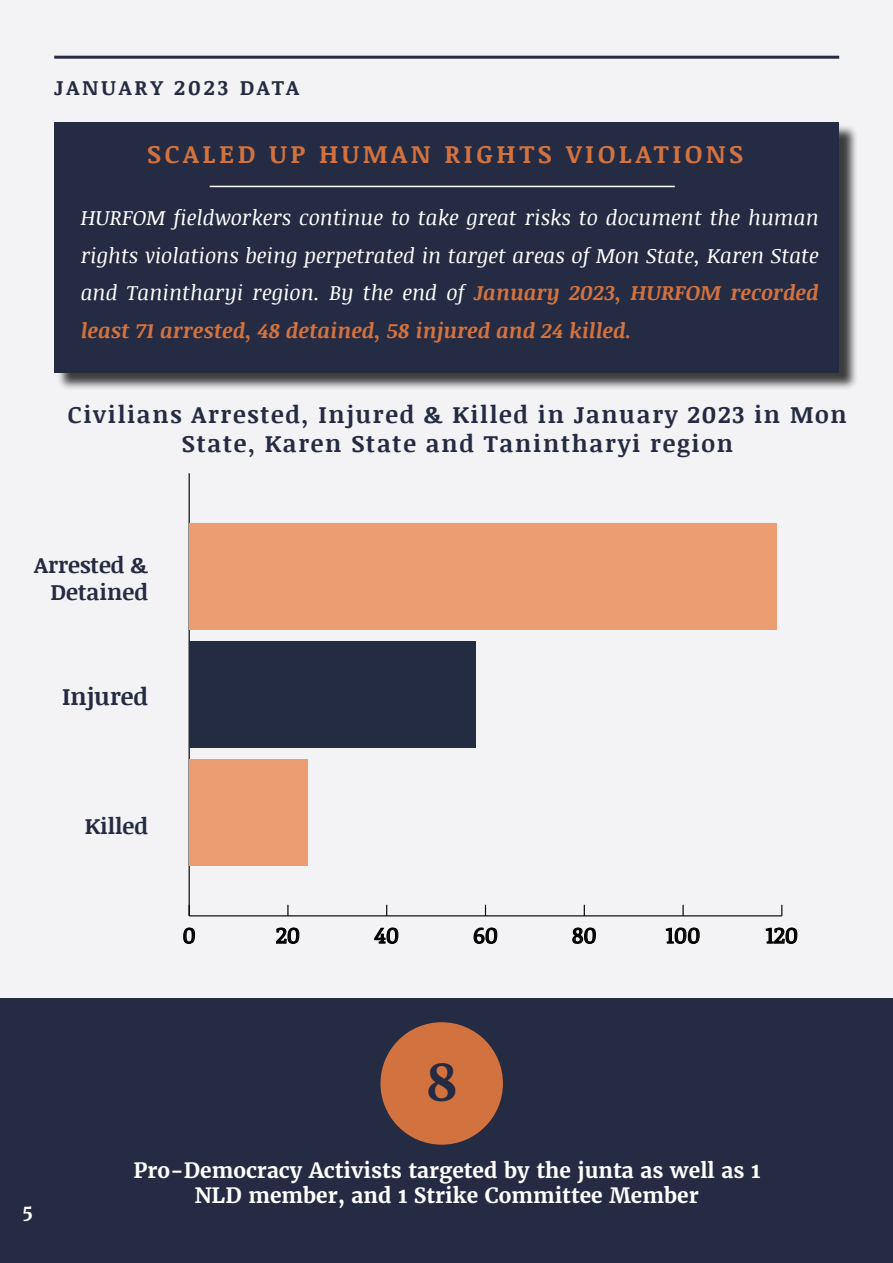
<style>
.page{position:relative;width:893px;height:1263px;background:#fff}
.page>*{position:absolute;margin:0;border:0;box-sizing:border-box;transform-origin:0 0}
.t1{font:700 49.5px "Merriweather";color:#242b42}
.t2{font:700 25.5px "Noticia Text";letter-spacing:.14em;color:#d2723f}
.t3{font:700 24px/28.8px "Noticia Text";letter-spacing:.07em;color:#242b42;text-align:center}
.t4{font:700 24px "Noticia Text";color:#242b42}
.t5{font:700 22.5px/27px "Noticia Text";color:#242b42;text-align:right}
.t6{font:22.5px "Noticia Text";color:#000}
.t7{font:italic 21px/37.5px "Noticia Text";color:#fff;text-align:justify}
.t8{font:700 21px/25.2px "Merriweather";color:#fff;text-align:center}
.t9{font:700 21px "Noticia Text";letter-spacing:.14em;color:#242b42}
.t10{font:700 18px "Merriweather";color:#fff}
.s1{font-weight:700;color:#d2723f}
</style>
<div class="page">
<div style="left:0;top:2px;width:893px;height:1261px;background:#f3f3f5"></div>
<div style="left:57px;top:124px;width:801px;height:267px;background:#000;opacity:.75"></div>
<div style="left:54px;top:122px;width:785px;height:250px;background:#242b42"></div>
<hr style="left:54px;top:56px;width:785px;height:3px;background:#242b42">
<hr style="left:210px;top:186px;width:465px;height:1px;background:#fff">
<div style="left:0;top:998px;width:893px;height:265px;background:#242b42"></div>
<div style="left:380px;top:1022px;width:123px;height:123px;background:#d2723f;border-radius:50%"></div>
<svg style="left:183px;top:927px;width:13px;height:17px"></svg>
<svg style="left:276px;top:927px;width:24px;height:17px"></svg>
<svg style="left:374px;top:927px;width:25px;height:17px"></svg>
<svg style="left:473px;top:927px;width:25px;height:17px"></svg>
<svg style="left:572px;top:927px;width:24px;height:17px"></svg>
<svg style="left:665px;top:927px;width:35px;height:17px"></svg>
<svg style="left:765px;top:927px;width:33px;height:17px"></svg>
<hr style="left:189px;top:915px;width:593px;height:1px;background:#000">
<svg style="left:682px;top:905px;width:2px;height:11px"></svg>
<hr style="left:189px;top:473px;width:1px;height:443px;background:#000">
<div style="left:189px;top:759px;width:119px;height:107px;background:#ed9d72"></div>
<div style="left:189px;top:641px;width:287px;height:107px;background:#242c42"></div>
<div style="left:189px;top:523px;width:588px;height:107px;background:#ed9d72"></div>
<p class="t9" style="left:54px;top:72px;width:246px">JANUARY 2023 DATA</p>
<p class="t2" style="left:147px;top:135px;width:598px">SCALED UP HUMAN RIGHTS VIOLATIONS</p>
<p class="t7" style="left:81px;top:198px;width:740px">HURFOM fieldworkers continue to take great risks to document the human rights violations being perpetrated in target areas of Mon State, Karen State and Tanintharyi region. By the end of <span class="s1">January 2023, HURFOM recorded least 71 arrested, 48 detained, 58 injured and 24 killed.</span></p>
<p class="t3" style="left:68px;top:399px;width:781px">Civilians Arrested, Injured &amp; Killed in January 2023 in Mon<br>State, Karen State and Tanintharyi region</p>
<p class="t5" style="left:34px;top:551px;width:115px">Arrested &amp;<br>Detained</p>
<p class="t4" style="left:62px;top:679px;width:87px">Injured</p>
<p class="t10" style="left:22px;top:1200px;width:12px">5</p>
<p class="t5" style="left:85px;top:811px;width:65px">Killed</p>
<p class="t6" style="left:183px;top:919px;width:15px">0</p>
<p class="t6" style="left:276px;top:919px;width:26px">20</p>
<p class="t6" style="left:374px;top:919px;width:26px">40</p>
<p class="t6" style="left:473px;top:919px;width:26px">60</p>
<p class="t6" style="left:572px;top:919px;width:26px">80</p>
<p class="t6" style="left:666px;top:919px;width:36px">100</p>
<p class="t6" style="left:766px;top:919px;width:34px">120</p>
<h1 class="t1" style="left:426px;top:1052px;width:34px">8</h1>
<p class="t8" style="left:133px;top:1158px;width:628px">Pro-Democracy Activists targeted by the junta as well as 1<br>NLD member, and 1 Strike Committee Member</p>
</div>
